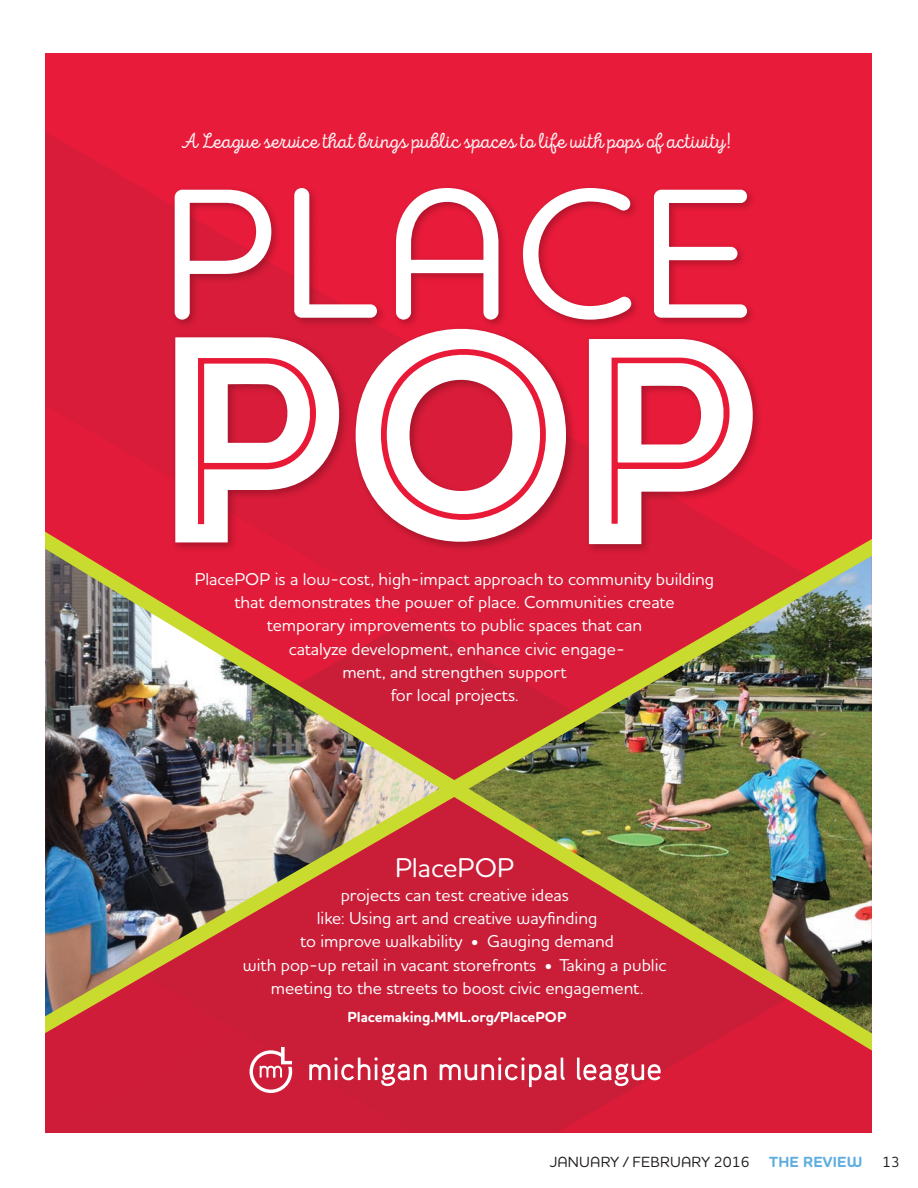
<style>
.page{position:relative;width:918px;height:1188px;background:#fff}
.page>*{position:absolute;margin:0;border:0;box-sizing:border-box;transform-origin:0 0}
.t1{font:500 188.1px "Houschka Rounded Alt";color:#fff}
.t2{font:500 27.6px "Houschka Rounded Alt";color:#fff}
.t3{font:21.6px "Intro Script R H2 Base";color:#fff}
.t4{font:500 17.55px/23.2px "Houschka Rounded Alt";color:#fff;text-align:center}
.t5{font:500 15px "Houschka Rounded Alt";letter-spacing:.005em;color:#231f20}
.t6{font:700 15px "Houschka Rounded Alt";letter-spacing:.015em;color:#60aee0}
.t7{font:700 14.85px "Houschka Rounded Alt";color:#fff}
.s1{font-size:13.05px}
</style>
<div class="page">
<svg style="left:45px;top:54px;width:324px;height:339px;background:#e11b39"></svg>
<div style="left:369px;top:54px;width:503px;height:290px;background:#e81b3a"></div>
<svg style="left:175px;top:377px;width:174px;height:16px"></svg>
<svg style="left:611px;top:339px;width:166px;height:54px"></svg>
<svg style="left:390px;top:377px;width:147px;height:16px"></svg>
<img style="left:154px;top:152px;width:614px;height:225px">
<svg style="left:45px;top:393px;width:827px;height:44px"></svg>
<img style="left:45px;top:437px;width:827px;height:696px">
<p class="t3" style="left:181px;top:128px;width:551px">A League service that brings public spaces to life with pops of activity!</p>
<p class="t1" style="left:161px;top:130px;width:594px">PLACE</p>
<p class="t4" style="left:195px;top:566px;width:521px">PlacePOP is a low-cost, high-impact approach to community building that demonstrates the power of place. Communities create temporary improvements to public spaces that can<br>catalyze development, enhance civic engage-<br>ment, and strengthen support<br>for local projects.</p>
<p class="t2" style="left:395px;top:850px;width:121px">PlacePOP</p>
<p class="t4" style="left:243px;top:882px;width:425px">projects can test creative ideas<br>like: Using art and creative wayfinding<br>to improve walkability <span class="s1">•</span> Gauging demand<br>with pop-up retail in vacant storefronts <span class="s1">•</span> Taking a public meeting to the streets to boost civic engagement.</p>
<p class="t7" style="left:347px;top:1008px;width:221px">Placemaking.MML.org/PlacePOP</p>
<p class="t5" style="left:550px;top:1152px;width:202px">JANUARY / FEBRUARY 2016</p>
<p class="t6" style="left:769px;top:1152px;width:95px">THE REVIEW</p>
<p class="t5" style="left:882px;top:1152px;width:19px">13</p>
</div>
